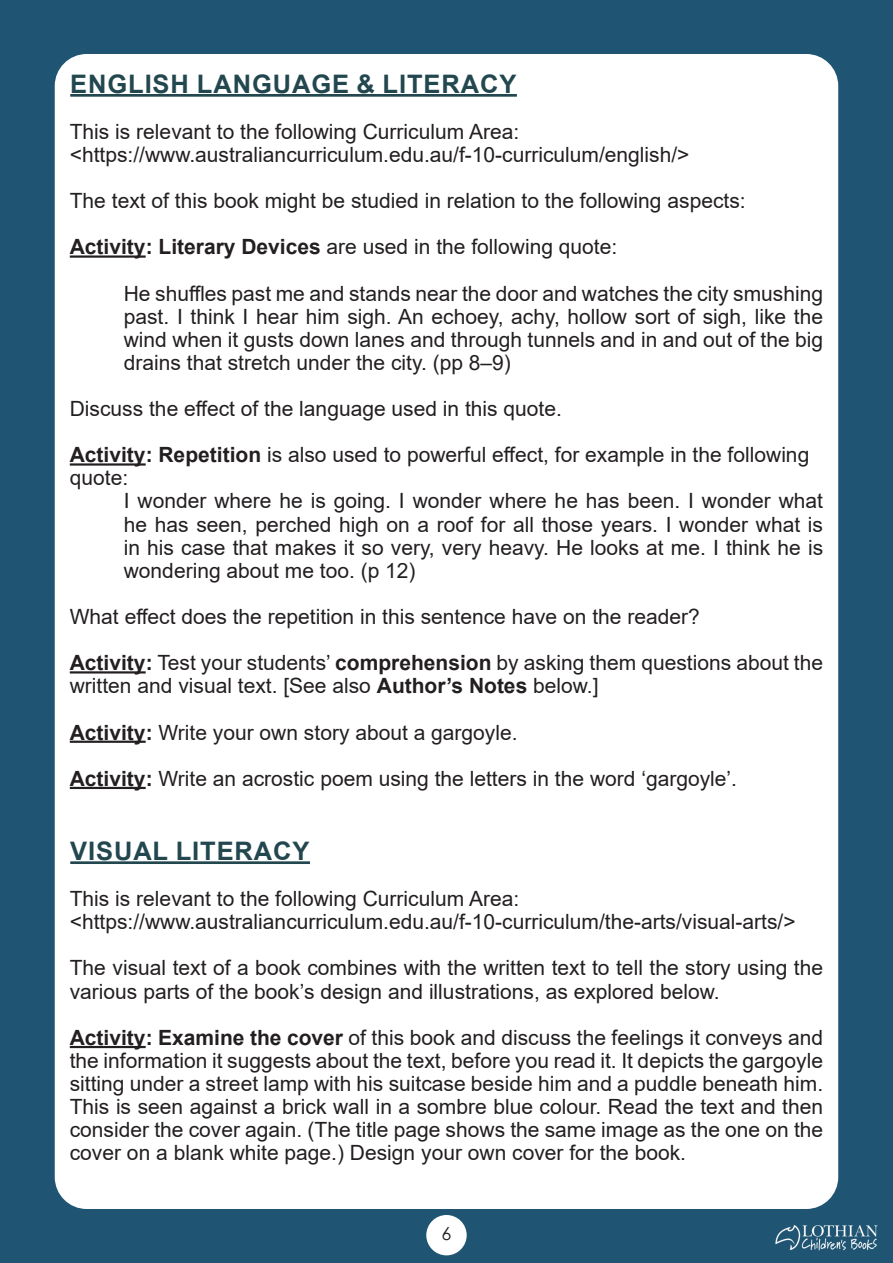
<style>
.page{position:relative;width:893px;height:1263px;background:#1f5472}
.page>*{position:absolute;margin:0;border:0;box-sizing:border-box;transform-origin:0 0}
.t1{font:700 25.5px "Arial";letter-spacing:.035em;color:#22474f}
.t2{font:21px/23.1px "Arial";color:#231f20}
.t3{font:18px "Century Gothic";color:#231f20}
.s1{font-weight:700}
</style>
<div class="page">
<div style="left:55px;top:54px;width:783px;height:1155px;background:#fff;border-radius:32px"></div>
<div style="left:426px;top:1215px;width:41px;height:40px;background:#fff;border-radius:50%"></div>
<img style="left:774px;top:1216px;width:105px;height:45px">
<hr style="left:70px;top:94px;width:447px;height:3px;background:#22474f">
<hr style="left:70px;top:255px;width:76px;height:3px;background:#231f20">
<hr style="left:70px;top:463px;width:76px;height:3px;background:#231f20">
<hr style="left:70px;top:671px;width:76px;height:2px;background:#231f20">
<hr style="left:70px;top:741px;width:76px;height:2px;background:#231f20">
<hr style="left:70px;top:787px;width:76px;height:2px;background:#231f20">
<hr style="left:70px;top:861px;width:240px;height:3px;background:#22474f">
<hr style="left:70px;top:1046px;width:76px;height:2px;background:#231f20">
<p class="t1" style="left:70px;top:66px;width:448px">ENGLISH LANGUAGE &amp; LITERACY</p>
<p class="t2" style="left:70px;top:120px;width:621px">This is relevant to the following Curriculum Area: &lt;https://www.australiancurriculum.edu.au/f-10-curriculum/english/&gt;</p>
<p class="t2" style="left:70px;top:178px;width:677px;line-height:46.2px">The text of this book might be studied in relation to the following aspects:<br><span class="s1">Activity: Literary Devices</span> are used in the following quote:</p>
<p class="t2" style="left:124px;top:281px;width:701px;text-align:justify">He shuffles past me and stands near the door and watches the city smushing past. I think I hear him sigh. An echoey, achy, hollow sort of sigh, like the wind when it gusts down lanes and through tunnels and in and out of the big drains that stretch under the city. (pp 8–9)</p>
<p class="t2" style="left:70px;top:397px;width:494px">Discuss the effect of the language used in this quote.</p>
<p class="t2" style="left:70px;top:443px;width:741px"><span class="s1">Activity: Repetition</span> is also used to powerful effect, for example in the following quote:</p>
<p class="t2" style="left:124px;top:489px;width:701px;text-align:justify">I wonder where he is going. I wonder where he has been. I wonder what he has seen, perched high on a roof for all those years. I wonder what is in his case that makes it so very, very heavy. He looks at me. I think he is wondering about me too. (p 12)</p>
<p class="t2" style="left:70px;top:605px;width:631px">What effect does the repetition in this sentence have on the reader?</p>
<p class="t2" style="left:70px;top:651px;width:755px"><span class="s1">Activity:</span> Test your students’ <span class="s1">comprehension</span> by asking them questions about the written and visual text. [See also <span class="s1">Author’s Notes</span> below.]</p>
<p class="t2" style="left:70px;top:720px;width:449px"><span class="s1">Activity:</span> Write your own story about a gargoyle.</p>
<p class="t2" style="left:70px;top:767px;width:669px"><span class="s1">Activity:</span> Write an acrostic poem using the letters in the word ‘gargoyle’.</p>
<p class="t1" style="left:70px;top:833px;width:241px">VISUAL LITERACY</p>
<p class="t2" style="left:70px;top:887px;width:727px">This is relevant to the following Curriculum Area: &lt;https://www.australiancurriculum.edu.au/f-10-curriculum/the-arts/visual-arts/&gt;</p>
<p class="t2" style="left:70px;top:956px;width:755px">The visual text of a book combines with the written text to tell the story using the various parts of the book’s design and illustrations, as explored below.</p>
<p class="t2" style="left:70px;top:1026px;width:755px;text-align:justify"><span class="s1">Activity: Examine the cover</span> of this book and discuss the feelings it conveys and the information it suggests about the text, before you read it. It depicts the gargoyle sitting under a street lamp with his suitcase beside him and a puddle beneath him.<br>This is seen against a brick wall in a sombre blue colour. Read the text and then consider the cover again. (The title page shows the same image as the one on the cover on a blank white page.) Design your own cover for the book.</p>
<p class="t3" style="left:441px;top:1221px;width:11px">6</p>
</div>
